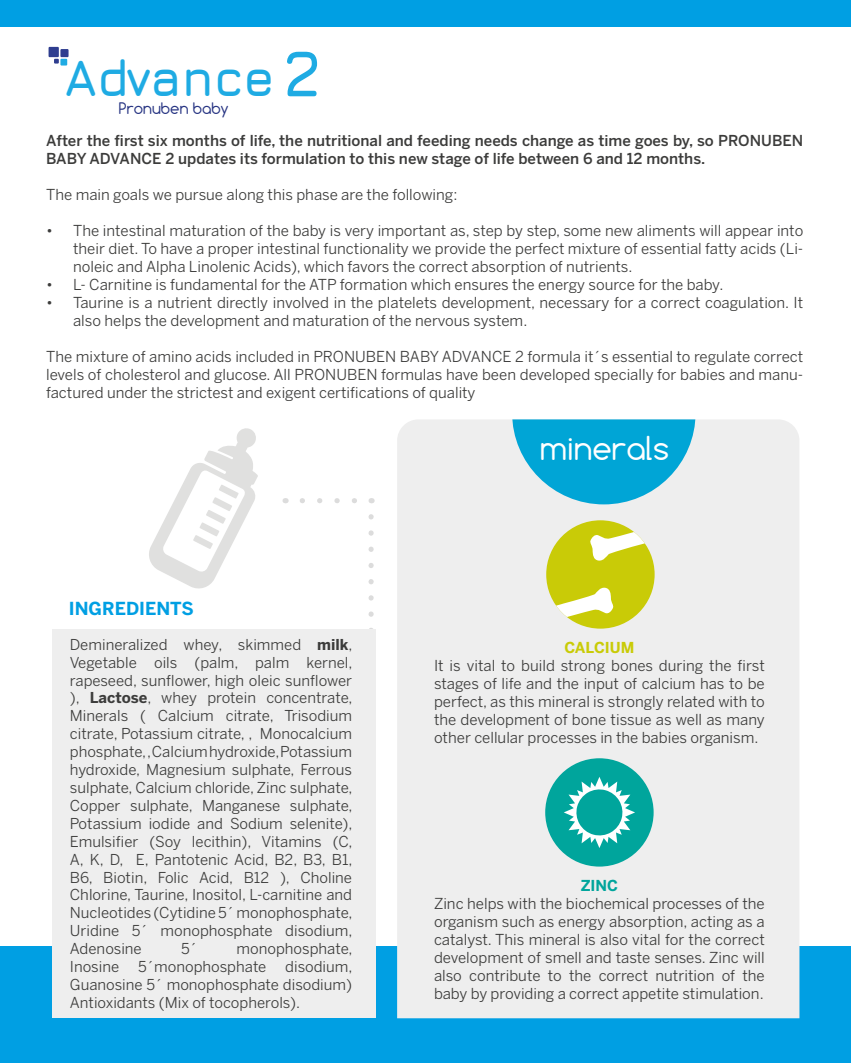
<style>
.page{position:relative;width:851px;height:1063px;background:#fff}
.page>*{position:absolute;margin:0;border:0;box-sizing:border-box;transform-origin:0 0}
.t1{font:700 51.15px "Jura";color:#1fabe3;scale:.96 1}
.t2{font:31.05px "Comfortaa";color:#fff}
.t3{font:700 17.85px "Benton Sans";color:#009fe3}
.t4{font:15px/18px "Benton Sans";color:#3c3c3b;text-align:justify}
.t5{font:500 15px/18px "Benton Sans";color:#3c3c3b}
.t6{font:15px "Comfortaa";color:#283583}
.t7{font:700 15px "Benton Sans";color:#c9cb07}
.t8{font:700 15px "Benton Sans";color:#00a59c}
.t9{font:14.85px/17.9px "Benton Sans";color:#3c3c3b;text-align:justify}
.s1{font-size:65.7px}
.s2{font-weight:700}
</style>
<div class="page">
<div style="left:0;top:0;width:850px;height:26px;background:#009fe3"></div>
<div style="left:0;top:947px;width:850px;height:116px;background:#009fe3"></div>
<svg style="left:302px;top:498px;width:55px;height:5px"></svg>
<svg style="left:368px;top:517px;width:5px;height:112px"></svg>
<div style="left:52px;top:629px;width:324px;height:389px;background:#eee"></div>
<svg style="left:149px;top:428px;width:109px;height:161px"></svg>
<div style="left:397px;top:419px;width:402px;height:599px;background:#eee"></div>
<svg style="left:512px;top:419px;width:183px;height:85px;background:#36b5db"></svg>
<div style="left:546px;top:520px;width:108px;height:109px;background:#c9cb07;border-radius:50%"></div>
<svg style="left:546px;top:587px;width:68px;height:42px"></svg>
<svg style="left:589px;top:520px;width:65px;height:41px"></svg>
<div style="left:545px;top:758px;width:108px;height:109px;background:#00a59c;border-radius:50%"></div>
<svg style="left:564px;top:777px;width:71px;height:71px"></svg>
<div style="left:49px;top:47px;width:10px;height:10px;background:#2e3d8f"></div>
<div style="left:60px;top:49px;width:9px;height:8px;background:#2e3d8f"></div>
<svg style="left:54px;top:59px;width:5px;height:5px"></svg>
<div style="left:60px;top:59px;width:7px;height:7px;background:#1fabe3"></div>
<h1 class="t1" style="left:64px;top:41px;width:268px">Advance <span class="s1">2</span></h1>
<p class="t6" style="left:119px;top:99px;width:111px">Pronuben baby</p>
<p class="t5" style="left:46px;top:132px;width:758px">After the first six months of life, the nutritional and feeding needs change as time goes by, so PRONUBEN<br>BABY ADVANCE 2 updates its formulation to this new stage of life between 6 and 12 months.</p>
<p class="t4" style="left:46px;top:186px;width:413px">The main goals we pursue along this phase are the following:</p>
<p class="t4" style="left:73px;top:222px;width:731px;text-indent:-27px">• The intestinal maturation of the baby is very important as, step by step, some new aliments will appear into their diet. To have a proper intestinal functionality we provide the perfect mixture of essential fatty acids (Li&shy;noleic and Alpha Linolenic Acids), which favors the correct absorption of nutrients.</p>
<p class="t4" style="left:46px;top:276px;width:678px">• L- Carnitine is fundamental for the ATP formation which ensures the energy source for the baby.</p>
<p class="t4" style="left:73px;top:294px;width:731px;text-indent:-27px">• Taurine is a nutrient directly involved in the platelets development, necessary for a correct coagulation. It also helps the development and maturation of the nervous system.</p>
<p class="t4" style="left:46px;top:348px;width:758px">The mixture of amino acids included in PRONUBEN BABY ADVANCE 2 formula it´s essential to regulate correct levels of cholesterol and glucose. All PRONUBEN formulas have been developed specially for babies and manu&shy;factured under the strictest and exigent certifications of quality</p>
<p class="t3" style="left:69px;top:598px;width:126px">INGREDIENTS</p>
<p class="t9" style="left:70px;top:635px;width:284px">Demineralized whey, skimmed <span class="s2">milk</span>, Vegetable oils (palm, palm kernel, rapeseed, sunflower, high oleic sunflower ), <span class="s2">Lactose</span>, whey protein concentrate, Minerals ( Calcium citrate, Trisodium citrate, Potassium citrate, , Monocalcium phosphate, , Calcium hydroxide, Potassium hydroxide, Magnesium sulphate, Ferrous sulphate, Calcium chloride, Zinc sulphate, Copper sulphate, Manganese sulphate, Potassium iodide and Sodium selenite), Emulsifier (Soy lecithin), Vitamins (C, A, K, D, E, Pantotenic Acid, B2, B3, B1, B6, Biotin, Folic Acid, B12 ), Choline Chlorine, Taurine, Inositol, L-carnitine and Nucleotides (Cytidine 5´ monophosphate, Uridine 5´ monophosphate disodium, Adenosine</p>
<p class="t9" style="left:181px;top:940px;width:18px">5´</p>
<p class="t9" style="left:236px;top:940px;width:117px">monophosphate,</p>
<p class="t9" style="left:70px;top:958px;width:284px;text-indent:215px">disodium, Guanosine 5´ monophosphate disodium)<br>Antioxidants (Mix of tocopherols).</p>
<p class="t9" style="left:70px;top:958px;width:51px">Inosine</p>
<p class="t9" style="left:138px;top:958px;width:130px">5´monophosphate</p>
<h2 class="t2" style="left:540px;top:428px;width:130px">minerals</h2>
<p class="t7" style="left:564px;top:639px;width:71px">CALCIUM</p>
<p class="t4" style="left:434px;top:657px;width:332px">It is vital to build strong bones during the first stages of life and the input of calcium has to be perfect, as this mineral is strongly related with to the development of bone tissue as well as many other cellular processes in the babies organism.</p>
<p class="t8" style="left:580px;top:876px;width:39px">ZINC</p>
<p class="t4" style="left:434px;top:894px;width:332px">Zinc helps with the biochemical processes of the organism such as energy absorption, acting as a catalyst. This mineral is also vital for the correct development of smell and taste senses. Zinc will also contribute to the correct nutrition of the baby by providing a correct appetite stimulation.</p>
</div>
